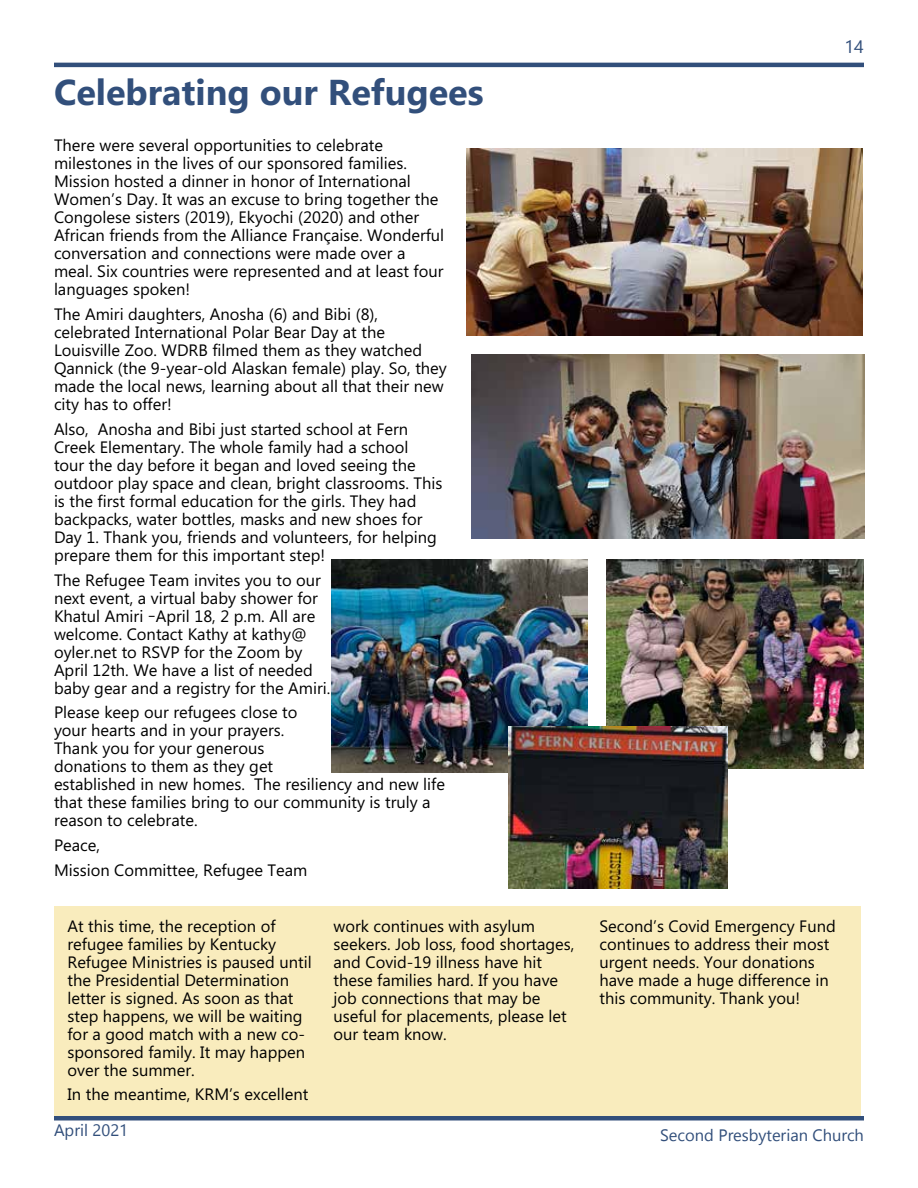
<style>
.page{position:relative;width:918px;height:1188px;background:#fff}
.page>*{position:absolute;margin:0;border:0;box-sizing:border-box;transform-origin:0 0}
.t1{font:700 36px "Microsoft Phags Pa";color:#324f7b}
.t2{font:16.5px/18px "Microsoft Phags Pa";color:#000}
.t3{font:16.5px "Segoe UI Emoji";color:#324f7b}
</style>
<div class="page">
<hr style="left:54px;top:63px;width:810px;height:4px;background:#324f7b">
<hr style="left:54px;top:1116px;width:810px;height:4px;background:#324f7b">
<img style="left:471px;top:354px;width:393px;height:185px">
<img style="left:466px;top:148px;width:396px;height:188px">
<img style="left:331px;top:559px;width:257px;height:213px">
<img style="left:606px;top:559px;width:258px;height:210px">
<img style="left:509px;top:726px;width:219px;height:162px">
<div style="left:54px;top:906px;width:807px;height:210px;background:#f9ecbd"></div>
<h1 class="t1" style="left:54px;top:66px;width:431px">Celebrating our Refugees</h1>
<p class="t2" style="left:54px;top:136px;width:392px">There were several opportunities to celebrate milestones in the lives of our sponsored families.<br>Mission hosted a dinner in honor of International Women’s Day. It was an excuse to bring together the Congolese sisters (2019), Ekyochi (2020) and other African friends from the Alliance Française. Wonderful conversation and connections were made over a meal. Six countries were represented and at least four languages spoken!</p>
<p class="t2" style="left:54px;top:304px;width:394px">The Amiri daughters, Anosha (6) and Bibi (8), celebrated International Polar Bear Day at the Louisville Zoo. WDRB filmed them as they watched Qannick (the 9-year-old Alaskan female) play. So, they made the local news, learning about all that their new city has to offer!</p>
<p class="t2" style="left:54px;top:419px;width:390px">Also, Anosha and Bibi just started school at Fern Creek Elementary. The whole family had a school tour the day before it began and loved seeing the outdoor play space and clean, bright classrooms. This is the first formal education for the girls. They had backpacks, water bottles, masks and new shoes for Day 1. Thank you, friends and volunteers, for helping prepare them for this important step!</p>
<p class="t2" style="left:54px;top:570px;width:278px">The Refugee Team invites you to our next event, a virtual baby shower for Khatul Amiri –April 18, 2 p.m. All are welcome. Contact Kathy at kathy@ oyler.net to RSVP for the Zoom by April 12th. We have a list of needed baby gear and a registry for the Amiri.</p>
<p class="t2" style="left:54px;top:703px;width:393px">Please keep our refugees close to<br>your hearts and in your prayers.<br>Thank you for your generous<br>donations to them as they get<br>established in new homes. The resiliency and new life that these families bring to our community is truly a reason to celebrate.</p>
<p class="t2" style="left:54px;top:832px;width:255px;line-height:24.8px">Peace,<br>Mission Committee, Refugee Team</p>
<p class="t2" style="left:68px;top:916px;width:246px">At this time, the reception of refugee families by Kentucky<br>Refugee Ministries is paused until the Presidential Determination letter is signed. As soon as that step happens, we will be waiting for a good match with a new co&shy;sponsored family. It may happen over the summer.</p>
<p class="t2" style="left:68px;top:1085px;width:242px">In the meantime, KRM’s excellent</p>
<p class="t3" style="left:84px;top:1120px;width:5px">●</p>
<p class="t2" style="left:333px;top:916px;width:242px">work continues with asylum seekers. Job loss, food shortages, and Covid-19 illness have hit these families hard. If you have job connections that may be useful for placements, please let our team know.</p>
<p class="t2" style="left:599px;top:916px;width:238px">Second’s Covid Emergency Fund continues to address their most urgent needs. Your donations have made a huge difference in this community. Thank you!</p>
</div>
